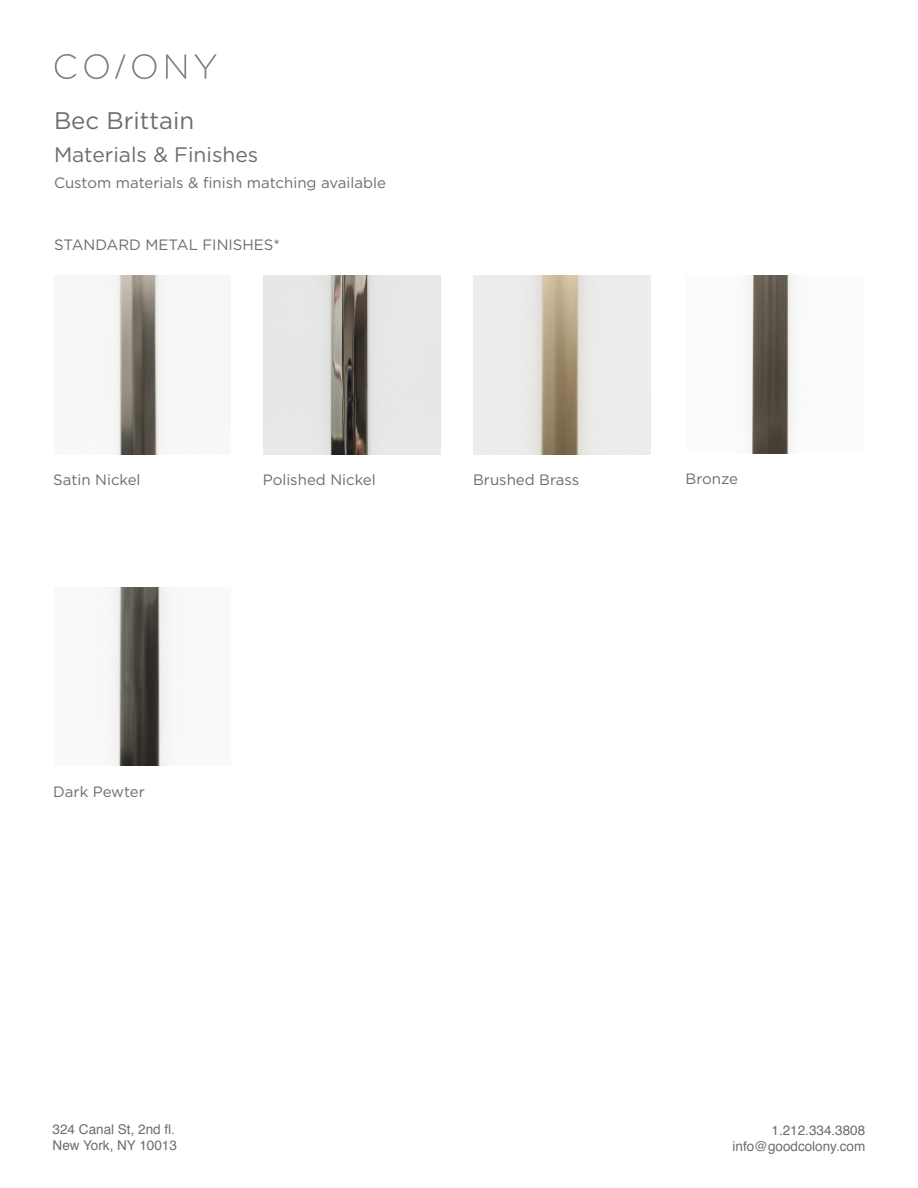
<style>
.page{position:relative;width:918px;height:1188px;background:#fff}
.page>*{position:absolute;margin:0;border:0;box-sizing:border-box;transform-origin:0 0}
.t1{font:24px "Gotham";color:#6c6d70}
.t2{font:21px "Gotham";color:#6c6d70}
.t3{font:15px "Gotham";color:#6c6d70}
.t4{font:13.5px "Helvetica";color:#6c6d70}
</style>
<div class="page">
<svg style="left:84px;top:54px;width:25px;height:25px"></svg>
<svg style="left:132px;top:54px;width:25px;height:25px"></svg>
<svg style="left:166px;top:54px;width:20px;height:25px"></svg>
<svg style="left:194px;top:54px;width:23px;height:25px"></svg>
<svg style="left:115px;top:54px;width:11px;height:25px"></svg>
<svg style="left:55px;top:54px;width:21px;height:25px"></svg>
<img style="left:474px;top:276px;width:177px;height:178px">
<img style="left:746px;top:275px;width:47px;height:179px">
<img style="left:110px;top:276px;width:55px;height:178px">
<img style="left:264px;top:276px;width:176px;height:178px">
<img style="left:109px;top:587px;width:60px;height:179px">
<p class="t1" style="left:54px;top:106px;width:142px">Bec Brittain</p>
<p class="t2" style="left:54px;top:142px;width:206px">Materials &amp; Finishes</p>
<p class="t3" style="left:54px;top:173px;width:333px">Custom materials &amp; finish matching available</p>
<p class="t3" style="left:54px;top:235px;width:228px">STANDARD METAL FINISHES*</p>
<p class="t3" style="left:53px;top:470px;width:89px">Satin Nickel</p>
<p class="t3" style="left:263px;top:470px;width:114px">Polished Nickel</p>
<p class="t3" style="left:473px;top:470px;width:108px">Brushed Brass</p>
<p class="t3" style="left:686px;top:469px;width:54px">Bronze</p>
<p class="t3" style="left:53px;top:782px;width:93px">Dark Pewter</p>
<p class="t4" style="left:53px;top:1119px;width:124px">324 Canal St, 2nd fl.</p>
<p class="t4" style="left:53px;top:1135px;width:126px">New York, NY 10013</p>
<p class="t4" style="left:772px;top:1120px;width:95px">1.212.334.3808</p>
<p class="t4" style="left:733px;top:1136px;width:134px">info@goodcolony.com</p>
</div>
